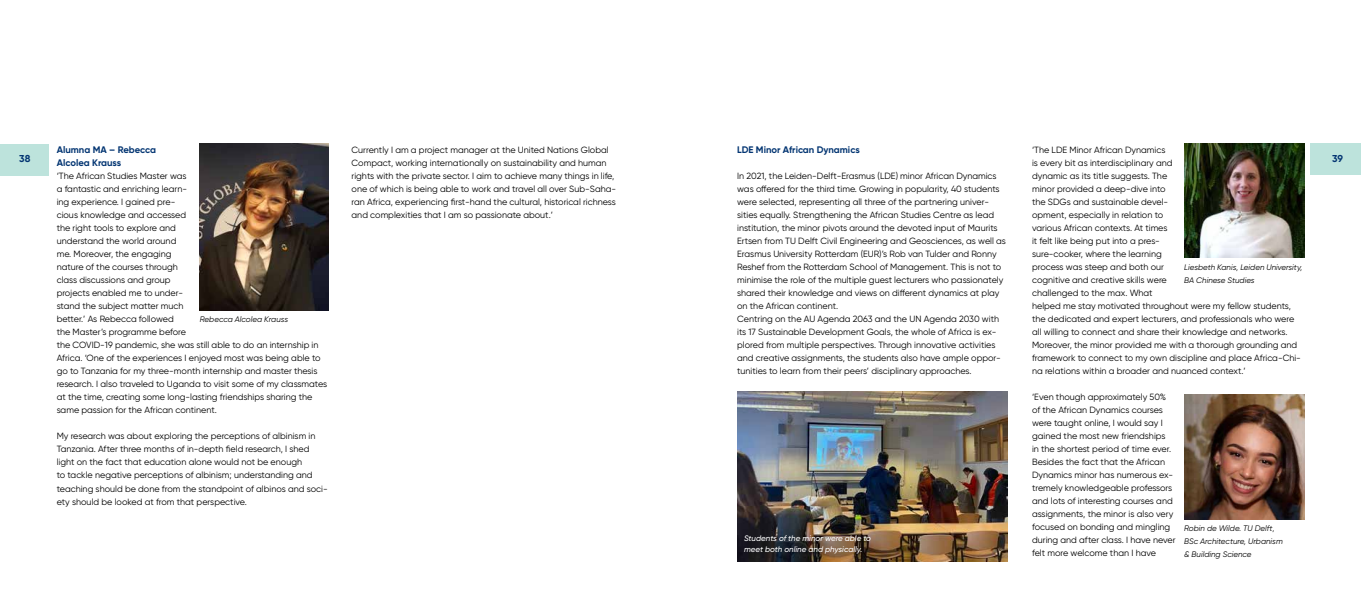
<style>
.page{position:relative;width:1361px;height:596px;background:#fff}
.page>*{position:absolute;margin:0;border:0;box-sizing:border-box;transform-origin:0 0}
.t1{font:700 10px "Gilroy";color:#033572}
.t2{font:700 9.5px/13px "Gilroy";color:#033572}
.t3{font:9px/13px "Gilroy";color:#000}
.t4{font:italic 8px/13px "Gilroy";color:#000}
.t5{font:italic 500 8px/11px "Gilroy";color:#fff}
</style>
<div class="page">
<div style="left:0;top:143px;width:48px;height:32px;background:#bde3dc"></div>
<div style="left:1310px;top:143px;width:51px;height:32px;background:#bde3dc"></div>
<img style="left:200px;top:143px;width:129px;height:167px">
<img style="left:737px;top:391px;width:270px;height:170px">
<img style="left:1184px;top:143px;width:120px;height:114px">
<img style="left:1184px;top:394px;width:120px;height:124px">
<p class="t2" style="left:57px;top:143px;width:101px">Alumna MA – Rebecca<br>Alcolea Krauss</p>
<p class="t3" style="left:57px;top:169px;width:272px">‘The African Studies Master was<br>a fantastic and enriching learn-<br>ing experience. I gained pre-<br>cious knowledge and accessed<br>the right tools to explore and<br>understand the world around<br>me. Moreover, the engaging<br>nature of the courses through<br>class discussions and group<br>projects enabled me to under-<br>stand the subject matter much<br>better.’ As Rebecca followed<br>the Master’s programme before<br>the COVID-19 pandemic, she was still able to do an internship in Africa. ‘One of the experiences I enjoyed most was being able to go to Tanzania for my three-month internship and master thesis research. I also traveled to Uganda to visit some of my classmates at the time, creating some long-lasting friendships sharing the same passion for the African continent.</p>
<p class="t3" style="left:57px;top:429px;width:272px">My research was about exploring the perceptions of albinism in Tanzania. After three months of in-depth field research, I shed light on the fact that education alone would not be enough<br>to tackle negative perceptions of albinism; understanding and teaching should be done from the standpoint of albinos and soci&shy;ety should be looked at from that perspective.</p>
<p class="t3" style="left:351px;top:143px;width:266px">Currently I am a project manager at the United Nations Global Compact, working internationally on sustainability and human rights with the private sector. I aim to achieve many things in life, one of which is being able to work and travel all over Sub-Saha&shy;ran Africa, experiencing first-hand the cultural, historical richness and complexities that I am so passionate about.’</p>
<p class="t2" style="left:737px;top:143px;width:124px">LDE Minor African Dynamics</p>
<p class="t3" style="left:1032px;top:143px;width:270px">‘The LDE Minor African Dynamics<br>is every bit as interdisciplinary and<br>dynamic as its title suggests. The<br>minor provided a deep-dive into<br>the SDGs and sustainable devel-<br>opment, especially in relation to<br>various African contexts. At times<br>it felt like being put into a pres-<br>sure-cooker, where the learning<br>process was steep and both our<br>cognitive and creative skills were<br>challenged to the max. What<br>helped me stay motivated throughout were my fellow students, the dedicated and expert lecturers, and professionals who were all willing to connect and share their knowledge and networks.<br>Moreover, the minor provided me with a thorough grounding and framework to connect to my own discipline and place Africa-Chi&shy;na relations within a broader and nuanced context.’</p>
<p class="t3" style="left:1032px;top:390px;width:145px">‘Even though approximately 50% of the African Dynamics courses were taught online, I would say I gained the most new friendships<br>in the shortest period of time ever.<br>Besides the fact that the African Dynamics minor has numerous ex&shy;tremely knowledgeable professors and lots of interesting courses and assignments, the minor is also very focused on bonding and mingling during and after class. I have never felt more welcome than I have</p>
<p class="t1" style="left:19px;top:152px;width:13px">38</p>
<p class="t1" style="left:1332px;top:152px;width:12px">39</p>
<p class="t3" style="left:737px;top:169px;width:270px">In 2021, the Leiden-Delft-Erasmus (LDE) minor African Dynamics was offered for the third time. Growing in popularity, 40 students were selected, representing all three of the partnering univer&shy;sities equally. Strengthening the African Studies Centre as lead institution, the minor pivots around the devoted input of Maurits Ertsen from TU Delft Civil Engineering and Geosciences, as well as Erasmus University Rotterdam (EUR)’s Rob van Tulder and Ronny Reshef from the Rotterdam School of Management. This is not to minimise the role of the multiple guest lecturers who passionately shared their knowledge and views on different dynamics at play on the African continent.<br>Centring on the AU Agenda 2063 and the UN Agenda 2030 with its 17 Sustainable Development Goals, the whole of Africa is ex&shy;plored from multiple perspectives. Through innovative activities and creative assignments, the students also have ample oppor&shy;tunities to learn from their peers’ disciplinary approaches.</p>
<p class="t4" style="left:1184px;top:261px;width:120px">Liesbeth Kanis, Leiden University,<br>BA Chinese Studies</p>
<p class="t4" style="left:200px;top:313px;width:90px">Rebecca Alcolea Krauss</p>
<p class="t4" style="left:1184px;top:521px;width:100px">Robin de Wilde. TU Delft,<br>BSc Architecture, Urbanism &amp; Building Science</p>
<p class="t5" style="left:744px;top:532px;width:129px">Students of the minor were able to meet both online and physically.</p>
</div>
